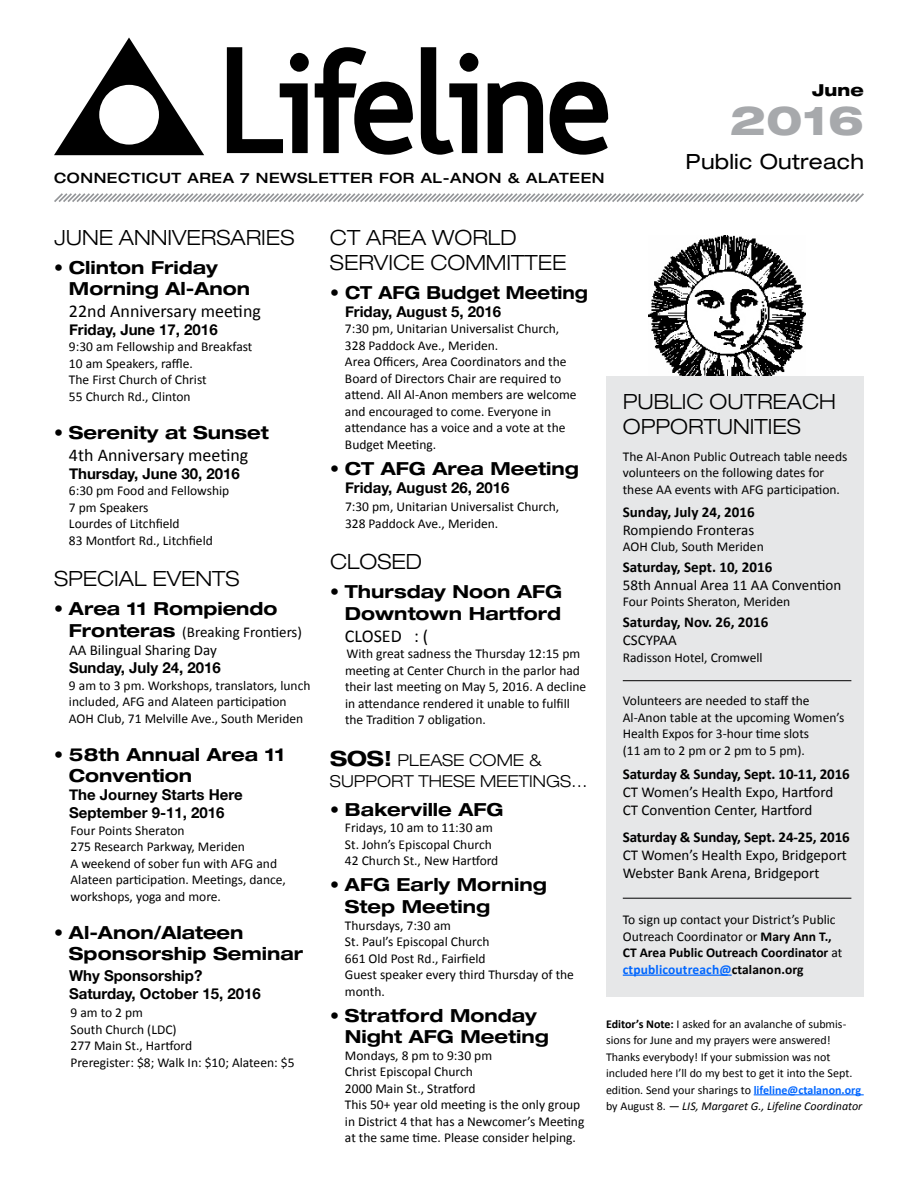
<style>
.page{position:relative;width:918px;height:1188px;background:#fff}
.page>*{position:absolute;margin:0;border:0;box-sizing:border-box;transform-origin:0 0}
.t1{font:700 144px "Academia T";letter-spacing:-.05em;color:#000}
.t2{font:800 expanded 40.5px "Helvetica Neue";color:#a7a9ac}
.t3{font:300 expanded 21px/25.2px "Helvetica Neue";color:#000}
.t4{font:expanded 21px "Helvetica Neue";letter-spacing:.01em;color:#000}
.t5{font:700 expanded 18px/21.6px "Helvetica Neue";color:#000}
.t6{font:18px "Calibri";color:#000}
.t7{font:300 expanded 16.5px/21px "Helvetica Neue";color:#000}
.t8{font:800 expanded 16.5px "Helvetica Neue";color:#000}
.t9{font:15px/18px "Calibri";color:#000}
.t10{font:700 15px/18px "Helvetica Neue";color:#000}
.t11{font:700 15px "Calibri";letter-spacing:-.01em;color:#000}
.t12{font:500 expanded 14.25px "Helvetica Neue";letter-spacing:.04em;color:#000}
.t13{font:13.5px/16.5px "Calibri";color:#000}
.t14{font:12px/16.5px "Calibri";color:#000}
.s1{font-family:"Helvetica Neue";font-weight:700;font-stretch:expanded;font-size:18px}
.s2{font-weight:700;font-size:21px}
.s3{font-weight:700}
.s4{font-weight:700;color:#06f}
.s5{font-style:italic}
</style>
<div class="page">
<img style="left:648px;top:236px;width:158px;height:140px">
<div style="left:606px;top:376px;width:258px;height:620px;background:#e6e7e8"></div>
<svg style="left:54px;top:38px;width:150px;height:117px"></svg>
<div style="left:99px;top:85px;width:60px;height:60px;background:#fff;border-radius:50%"></div>
<svg style="left:54px;top:193px;width:810px;height:9px"></svg>
<hr style="left:623px;top:680px;width:228px;height:1px;background:#000">
<hr style="left:623px;top:898px;width:228px;height:1px;background:#000">
<hr style="left:623px;top:975px;width:109px;height:1px;background:#06f">
<hr style="left:754px;top:1094px;width:110px;height:1px;background:#06f">
<h1 class="t1" style="left:218px;top:9px;width:398px">Lifeline</h1>
<p class="t12" style="left:54px;top:169px;width:552px">CONNECTICUT AREA 7 NEWSLETTER FOR AL-ANON &amp; ALATEEN</p>
<p class="t8" style="left:812px;top:79px;width:53px">June</p>
<h2 class="t2" style="left:730px;top:94px;width:135px">2016</h2>
<h3 class="t4" style="left:686px;top:149px;width:180px">Public Outreach</h3>
<h3 class="t3" style="left:54px;top:224px;width:242px">JUNE ANNIVERSARIES</h3>
<h3 class="t5" style="left:69px;top:256px;width:183px;text-indent:-15px">• Clinton Friday<br>Morning Al-Anon</h3>
<h3 class="t6" style="left:69px;top:300px;width:193px">22nd Anniversary meeting</h3>
<p class="t10" style="left:69px;top:320px;width:150px">Friday, June 17, 2016</p>
<p class="t13" style="left:69px;top:338px;width:185px">9:30 am Fellowship and Breakfast<br>10 am Speakers, raffle.<br>The First Church of Christ<br>55 Church Rd., Clinton</p>
<h3 class="t5" style="left:54px;top:421px;width:216px">• Serenity at Sunset</h3>
<h3 class="t6" style="left:69px;top:444px;width:181px">4th Anniversary meeting</h3>
<p class="t10" style="left:69px;top:464px;width:172px">Thursday, June 30, 2016</p>
<p class="t13" style="left:69px;top:482px;width:162px">6:30 pm Food and Fellowship<br>7 pm Speakers<br>Lourdes of Litchfield<br>83 Montfort Rd., Litchfield</p>
<h3 class="t3" style="left:54px;top:566px;width:187px">SPECIAL EVENTS</h3>
<h3 class="t5" style="left:54px;top:598px;width:225px">• Area 11 Rompiendo</h3>
<p class="t9" style="left:69px;top:622px;width:235px"><span class="s1">Fronteras</span> (Breaking Frontiers)<br>AA Bilingual Sharing Day</p>
<p class="t10" style="left:69px;top:658px;width:153px">Sunday, July 24, 2016</p>
<p class="t13" style="left:69px;top:676px;width:243px">9 am to 3 pm. Workshops, translators, lunch included, AFG and Alateen participation<br>AOH Club, 71 Melville Ave., South Meriden</p>
<h3 class="t5" style="left:69px;top:743px;width:217px;text-indent:-15px">• 58th Annual Area 11<br>Convention</h3>
<p class="t10" style="left:69px;top:786px;width:175px">The Journey Starts Here<br>September 9-11, 2016</p>
<p class="t13" style="left:70px;top:821px;width:217px">Four Points Sheraton<br>275 Research Parkway, Meriden<br>A weekend of sober fun with AFG and<br>Alateen participation. Meetings, dance, workshops, yoga and more.</p>
<h3 class="t5" style="left:69px;top:921px;width:236px;text-indent:-15px">• Al-Anon/Alateen<br>Sponsorship Seminar</h3>
<p class="t10" style="left:69px;top:967px;width:193px">Why Sponsorship?<br>Saturday, October 15, 2016</p>
<p class="t13" style="left:70px;top:1004px;width:226px">9 am to 2 pm<br>South Church (LDC)<br>277 Main St., Hartford<br>Preregister: $8; Walk In: $10; Alateen: $5</p>
<h3 class="t3" style="left:330px;top:224px;width:238px">CT AREA WORLD<br>SERVICE COMMITTEE</h3>
<h3 class="t5" style="left:330px;top:281px;width:260px">• CT AFG Budget Meeting</h3>
<p class="t10" style="left:345px;top:302px;width:158px">Friday, August 5, 2016</p>
<p class="t13" style="left:345px;top:320px;width:233px">7:30 pm, Unitarian Universalist Church, 328 Paddock Ave., Meriden.<br>Area Officers, Area Coordinators and the Board of Directors Chair are required to attend. All Al-Anon members are welcome and encouraged to come. Everyone in attendance has a voice and a vote at the Budget Meeting.</p>
<h3 class="t5" style="left:330px;top:457px;width:250px">• CT AFG Area Meeting</h3>
<p class="t10" style="left:345px;top:478px;width:166px">Friday, August 26, 2016</p>
<p class="t13" style="left:345px;top:498px;width:216px">7:30 pm, Unitarian Universalist Church,<br>328 Paddock Ave., Meriden.</p>
<h3 class="t3" style="left:330px;top:549px;width:94px">CLOSED</h3>
<h3 class="t5" style="left:330px;top:581px;width:234px;text-align:right">• Thursday Noon AFG<br>Downtown Hartford</h3>
<h3 class="t6" style="left:345px;top:624px;width:85px">CLOSED : (</h3>
<p class="t13" style="left:345px;top:645px;width:243px">With great sadness the Thursday 12:15 pm meeting at Center Church in the parlor had their last meeting on May 5, 2016. A decline in attendance rendered it unable to fulfill the Tradition 7 obligation.</p>
<p class="t7" style="left:330px;top:749px;width:259px"><span class="s2">SOS!</span> PLEASE COME &amp;<br>SUPPORT THESE MEETINGS…</p>
<h3 class="t5" style="left:330px;top:798px;width:175px">• Bakerville AFG</h3>
<p class="t13" style="left:345px;top:819px;width:155px">Fridays, 10 am to 11:30 am<br>St. John’s Episcopal Church<br>42 Church St., New Hartford</p>
<h3 class="t5" style="left:345px;top:874px;width:203px;text-indent:-15px">• AFG Early Morning<br>Step Meeting</h3>
<p class="t13" style="left:345px;top:916px;width:231px">Thursdays, 7:30 am<br>St. Paul’s Episcopal Church<br>661 Old Post Rd., Fairfield<br>Guest speaker every third Thursday of the month.</p>
<h3 class="t5" style="left:345px;top:1004px;width:205px;text-indent:-15px">• Stratford Monday<br>Night AFG Meeting</h3>
<p class="t13" style="left:345px;top:1046px;width:241px">Mondays, 8 pm to 9:30 pm<br>Christ Episcopal Church<br>2000 Main St., Stratford<br>This 50+ year old meeting is the only group in District 4 that has a Newcomer’s Meeting at the same time. Please consider helping.</p>
<h3 class="t3" style="left:623px;top:388px;width:59px">PUBLIC</h3>
<h3 class="t3" style="left:710px;top:388px;width:17px">OUTRE</h3>
<h3 class="t3" style="left:787px;top:388px;width:32px">ACH</h3>
<h3 class="t3" style="left:623px;top:414px;width:15px">OPPORTUNITIES</h3>
<p class="t13" style="left:623px;top:448px;width:226px">The Al-Anon Public Outreach table needs volunteers on the following dates for these AA events with AFG participation.</p>
<p class="t11" style="left:623px;top:502px;width:133px">Sunday, July 24, 2016</p>
<p class="t9" style="left:623px;top:520px;width:133px">Rompiendo Fronteras</p>
<p class="t13" style="left:623px;top:537px;width:142px">AOH Club, South Meriden</p>
<p class="t11" style="left:623px;top:557px;width:151px">Saturday, Sept. 10, 2016</p>
<p class="t9" style="left:623px;top:575px;width:220px">58th Annual Area 11 AA Convention</p>
<p class="t13" style="left:623px;top:593px;width:169px">Four Points Sheraton, Meriden</p>
<p class="t11" style="left:623px;top:613px;width:147px">Saturday, Nov. 26, 2016</p>
<p class="t9" style="left:623px;top:631px;width:56px">CSCYPAA</p>
<p class="t13" style="left:623px;top:648px;width:141px">Radisson Hotel, Cromwell</p>
<p class="t13" style="left:623px;top:692px;width:223px">Volunteers are needed to staff the Al-Anon table at the upcoming Women’s Health Expos for 3-hour time slots<br>(11 am to 2 pm or 2 pm to 5 pm).</p>
<p class="t11" style="left:623px;top:764px;width:228px">Saturday &amp; Sunday, Sept. 10-11, 2016</p>
<p class="t9" style="left:623px;top:782px;width:212px">CT Women’s Health Expo, Hartford<br>CT Convention Center, Hartford</p>
<p class="t11" style="left:623px;top:827px;width:228px">Saturday &amp; Sunday, Sept. 24-25, 2016</p>
<p class="t9" style="left:623px;top:845px;width:226px">CT Women’s Health Expo, Bridgeport<br>Webster Bank Arena, Bridgeport</p>
<p class="t13" style="left:623px;top:911px;width:221px">To sign up contact your District’s Public Outreach Coordinator or <span class="s3">Mary Ann T., CT Area Public Outreach Coordinator</span> at <span class="s4">ctpublicoutreach@</span><span class="s3">ctalanon.org</span></p>
<p class="t14" style="left:606px;top:1015px;width:258px"><span class="s3">Editor’s Note:</span> I asked for an avalanche of submis&shy;sions for June and my prayers were answered!<br>Thanks everybody! If your submission was not included here I’ll do my best to get it into the Sept. edition. Send your sharings to <span class="s4">lifeline@ctalanon.org </span>by August 8. <span class="s5">— LIS, Margaret G., Lifeline Coordinator</span></p>
</div>
